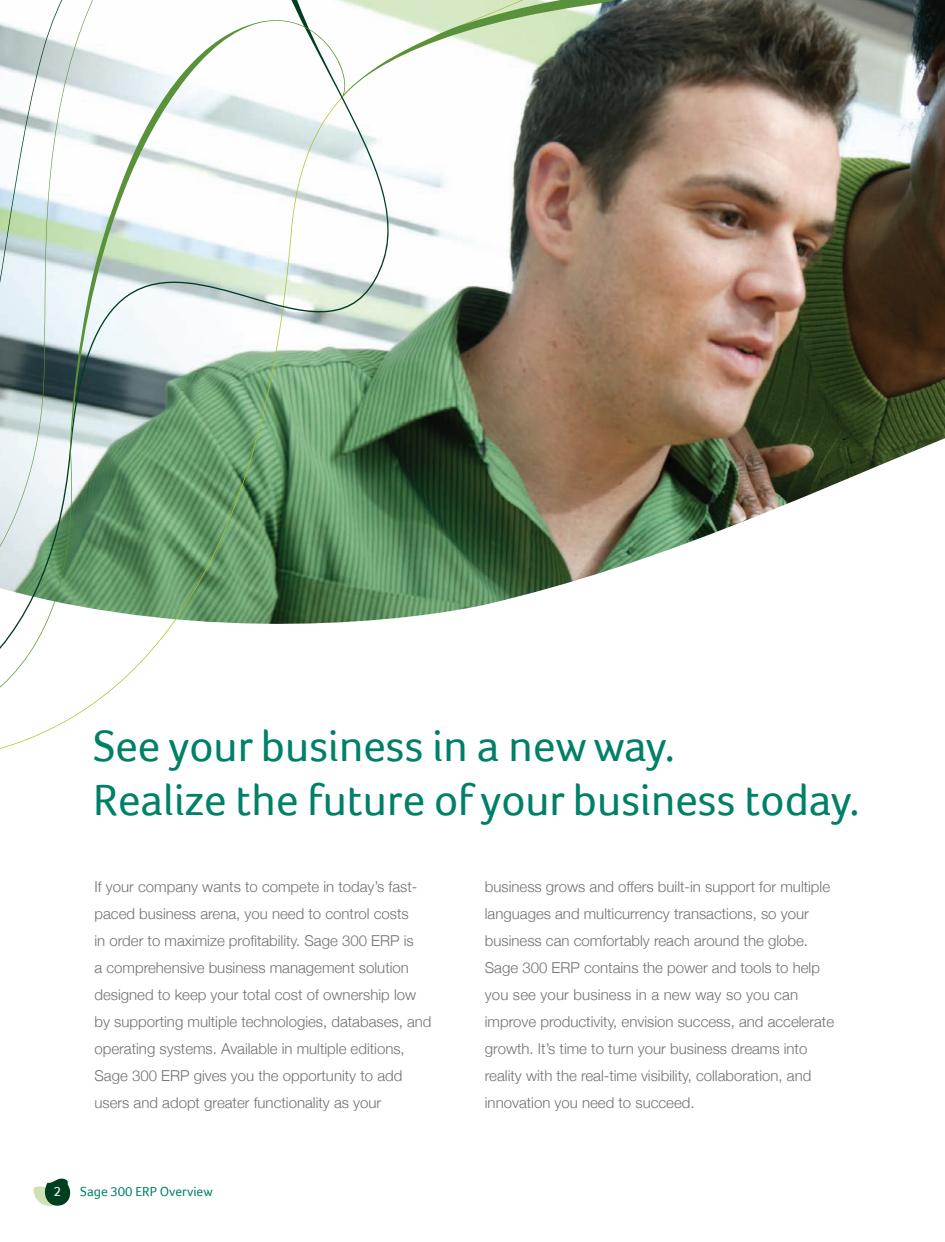
<style>
.page{position:relative;width:945px;height:1242px;background:#fff}
.page>*{position:absolute;margin:0;border:0;box-sizing:border-box;transform-origin:0 0}
.Titles{font:45px/54px "Foco";color:#008066}
.Body_copy{font:300 15px/27px "Helvetica Neue";color:#717074}
.Titles-2{font:13.5px "Foco";color:#008066}
.t1{font:13.5px "Foco";color:#fff}
</style>
<div class="page">
<img style="left:754px;top:0;width:191px;height:517px">
<img style="left:730px;top:0;width:24px;height:527px">
<img style="left:695px;top:0;width:35px;height:540px">
<img style="left:0;top:0;width:695px;height:749px">
<svg style="left:33px;top:1178px;width:38px;height:28px"></svg>
<p class="Titles" style="left:93px;top:718px;width:768px">See your business in a new way.<br>Realize the future of your business today.</p>
<p class="Body_copy" style="left:94px;top:873px;width:338px">If your company wants to compete in today’s fast&shy;paced business arena, you need to control costs<br>in order to maximize profitability. Sage 300 ERP is<br>a comprehensive business management solution designed to keep your total cost of ownership low by supporting multiple technologies, databases, and operating systems. Available in multiple editions, Sage 300 ERP gives you the opportunity to add users and adopt greater functionality as your</p>
<p class="Body_copy" style="left:485px;top:873px;width:351px">business grows and offers built-in support for multiple languages and multicurrency transactions, so your business can comfortably reach around the globe.<br>Sage 300 ERP contains the power and tools to help you see your business in a new way so you can improve productivity, envision success, and accelerate growth. It’s time to turn your business dreams into reality with the real-time visibility, collaboration, and innovation you need to succeed.</p>
<p class="t1" style="left:54px;top:1184px;width:9px">2</p>
<p class="Titles-2" style="left:80px;top:1184px;width:134px">Sage 300 ERP Overview</p>
</div>
